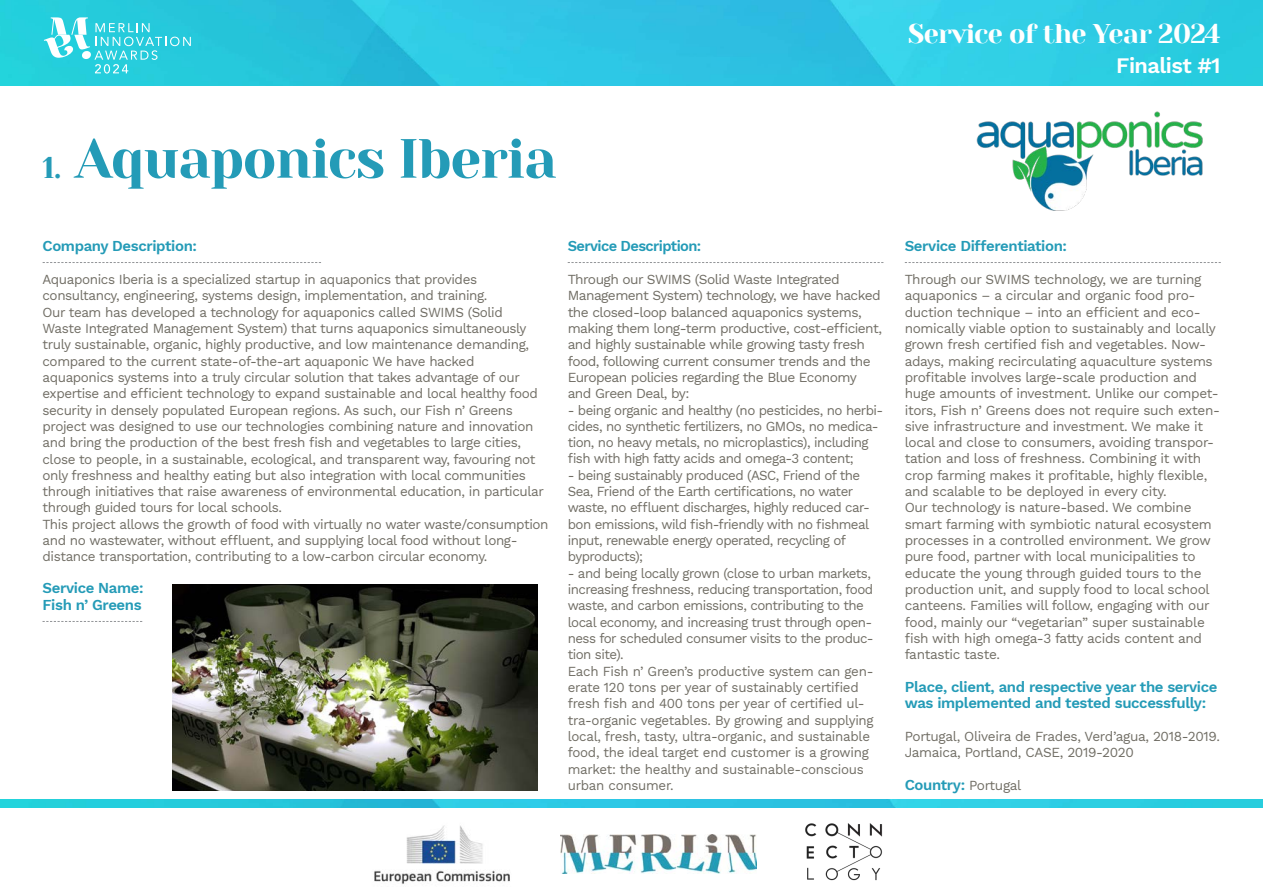
<style>
.page{position:relative;width:1263px;height:893px;background:#fff}
.page>*{position:absolute;margin:0;border:0;box-sizing:border-box;transform-origin:0 0}
.t1{font:55.05px "Yeseva One";letter-spacing:-.025em;color:#249bb7}
.t2{font:27px "Yeseva One";letter-spacing:-.025em;color:#fff}
.t3{font:600 21.75px "Work Sans";letter-spacing:-.025em;color:#fff}
.t4{font:600 15px/16.4px "Work Sans";letter-spacing:-.025em;color:#249bb7}
.t5{font:13.65px/16.4px "Work Sans";letter-spacing:-.03em;color:#706d64}
.s1{font-size:30px}
.s2{font-weight:400;font-size:13.65px;color:#706d64}
</style>
<div class="page">
<img style="left:0;top:0;width:1263px;height:85px">
<img style="left:0;top:799px;width:1263px;height:8px">
<img style="left:560px;top:834px;width:197px;height:40px">
<img style="left:374px;top:825px;width:136px;height:59px">
<img style="left:805px;top:823px;width:78px;height:58px">
<svg style="left:44px;top:17px;width:147px;height:57px;background:#4ad4e2"></svg>
<svg style="left:43px;top:262px;width:278px;height:1px"></svg>
<svg style="left:43px;top:621px;width:99px;height:1px"></svg>
<svg style="left:568px;top:262px;width:315px;height:1px"></svg>
<svg style="left:905px;top:262px;width:316px;height:1px"></svg>
<img style="left:172px;top:584px;width:366px;height:206px">
<img style="left:976px;top:111px;width:227px;height:100px">
<h2 class="t2" style="left:908px;top:17px;width:314px">Service of the Year 2024</h2>
<h3 class="t3" style="left:1116px;top:49px;width:106px">Finalist #1</h3>
<h1 class="t1" style="left:43px;top:126px;width:516px"><span class="s1">1.</span> Aquaponics Iberia</h1>
<p class="t4" style="left:43px;top:237px;width:156px">Company Description:</p>
<p class="t5" style="left:43px;top:270px;width:507px">Aquaponics Iberia is a specialized startup in aquaponics that provides consultancy, engineering, systems design, implementation, and training.<br>Our team has developed a technology for aquaponics called SWIMS (Solid<br>Waste Integrated Management System) that turns aquaponics simultaneously truly sustainable, organic, highly productive, and low maintenance demanding, compared to the current state-of-the-art aquaponic We have hacked aquaponics systems into a truly circular solution that takes advantage of our expertise and efficient technology to expand sustainable and local healthy food security in densely populated European regions. As such, our Fish n’ Greens project was designed to use our technologies combining nature and innovation and bring the production of the best fresh fish and vegetables to large cities, close to people, in a sustainable, ecological, and transparent way, favouring not only freshness and healthy eating but also integration with local communities through initiatives that raise awareness of environmental education, in particular through guided tours for local schools.<br>This project allows the growth of food with virtually no water waste/consumption and no wastewater, without effluent, and supplying local food without long&shy;distance transportation, contributing to a low-carbon circular economy.</p>
<p class="t4" style="left:43px;top:579px;width:103px">Service Name:<br>Fish n’ Greens</p>
<p class="t4" style="left:568px;top:237px;width:135px">Service Description:</p>
<p class="t5" style="left:568px;top:270px;width:316px">Through our SWIMS (Solid Waste Integrated Management System) technology, we have hacked the closed-loop balanced aquaponics systems, making them long-term productive, cost-efficient, and highly sustainable while growing tasty fresh food, following current consumer trends and the European policies regarding the Blue Economy and Green Deal, by:</p>
<p class="t5" style="left:568px;top:401px;width:317px">- being organic and healthy (no pesticides, no herbi&shy;cides, no synthetic fertilizers, no GMOs, no medica&shy;tion, no heavy metals, no microplastics), including fish with high fatty acids and omega-3 content;</p>
<p class="t5" style="left:568px;top:466px;width:304px">- being sustainably produced (ASC, Friend of the Sea, Friend of the Earth certifications, no water waste, no effluent discharges, highly reduced car&shy;bon emissions, wild fish-friendly with no fishmeal input, renewable energy operated, recycling of byproducts);</p>
<p class="t5" style="left:568px;top:564px;width:307px">- and being locally grown (close to urban markets, increasing freshness, reducing transportation, food waste, and carbon emissions, contributing to the local economy, and increasing trust through open&shy;ness for scheduled consumer visits to the produc&shy;tion site).<br>Each Fish n’ Green’s productive system can gen&shy;erate 120 tons per year of sustainably certified fresh fish and 400 tons per year of certified ul&shy;tra-organic vegetables. By growing and supplying local, fresh, tasty, ultra-organic, and sustainable food, the ideal target end customer is a growing market: the healthy and sustainable-conscious urban consumer.</p>
<p class="t4" style="left:905px;top:237px;width:164px">Service Differentiation:</p>
<p class="t5" style="left:905px;top:270px;width:317px">Through our SWIMS technology, we are turning aquaponics – a circular and organic food pro&shy;duction technique – into an efficient and eco&shy;nomically viable option to sustainably and locally grown fresh certified fish and vegetables. Now&shy;adays, making recirculating aquaculture systems profitable involves large-scale production and huge amounts of investment. Unlike our compet&shy;itors, Fish n’ Greens does not require such exten&shy;sive infrastructure and investment. We make it local and close to consumers, avoiding transpor&shy;tation and loss of freshness. Combining it with crop farming makes it profitable, highly flexible, and scalable to be deployed in every city.<br>Our technology is nature-based. We combine smart farming with symbiotic natural ecosystem processes in a controlled environment. We grow pure food, partner with local municipalities to educate the young through guided tours to the production unit, and supply food to local school canteens. Families will follow, engaging with our food, mainly our “vegetarian” super sustainable fish with high omega-3 fatty acids content and fantastic taste.</p>
<p class="t4" style="left:905px;top:678px;width:314px">Place, client, and respective year the service was implemented and tested successfully:</p>
<p class="t5" style="left:905px;top:728px;width:317px">Portugal, Oliveira de Frades, Verd’agua, 2018-2019.<br>Jamaica, Portland, CASE, 2019-2020</p>
<p class="t4" style="left:905px;top:776px;width:118px">Country: <span class="s2">Portugal</span></p>
</div>
